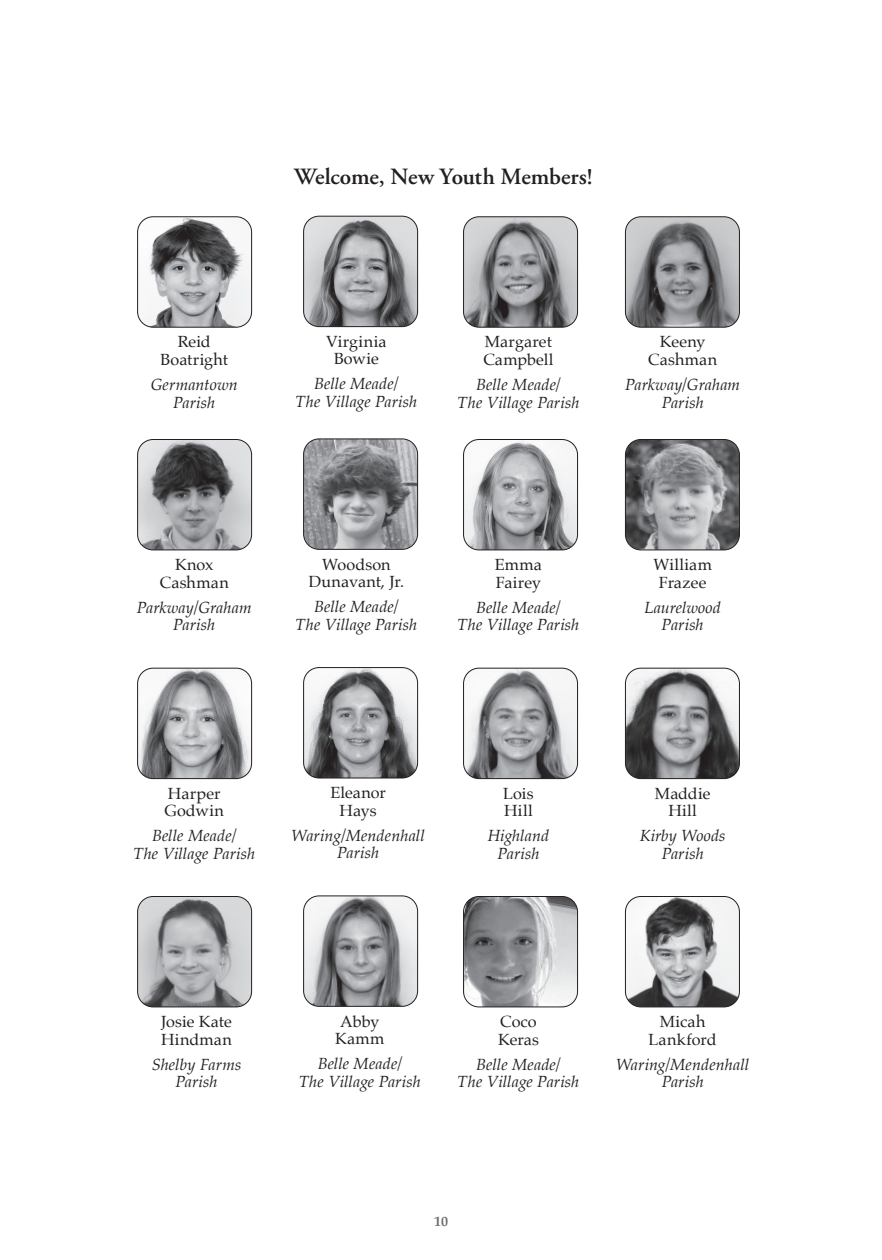
<style>
.page{position:relative;width:882px;height:1260px;background:#fff}
.page>*{position:absolute;margin:0;border:0;box-sizing:border-box;transform-origin:0 0}
.t1{font:600 23.28px "Adobe Garamond Pro";letter-spacing:-.01em;color:#231f20}
.t2{font:italic 16.1px/17.5px "Palatino";letter-spacing:.005em;color:#231f20;text-align:center}
.t3{font:16.1px/17.5px "Palatino";letter-spacing:.005em;color:#231f20;text-align:center}
.t4{font:700 14px "Palatino";color:#6c6d70}
</style>
<div class="page">
<img style="left:138px;top:217px;width:114px;height:110px">
<div style="left:137px;top:217px;width:115px;height:110px;border:1px solid #231f20;border-radius:15px"></div>
<img style="left:625px;top:217px;width:114px;height:110px">
<div style="left:625px;top:217px;width:115px;height:110px;border:1px solid #231f20;border-radius:15px"></div>
<img style="left:464px;top:217px;width:114px;height:110px">
<div style="left:463px;top:217px;width:115px;height:110px;border:1px solid #231f20;border-radius:15px"></div>
<img style="left:304px;top:216px;width:114px;height:111px">
<div style="left:303px;top:216px;width:115px;height:111px;border:1px solid #231f20;border-radius:15px"></div>
<img style="left:138px;top:440px;width:114px;height:110px">
<div style="left:137px;top:439px;width:115px;height:111px;border:1px solid #231f20;border-radius:15px"></div>
<img style="left:625px;top:440px;width:114px;height:110px">
<div style="left:625px;top:439px;width:115px;height:111px;border:1px solid #231f20;border-radius:15px"></div>
<img style="left:464px;top:440px;width:114px;height:110px">
<div style="left:463px;top:439px;width:115px;height:111px;border:1px solid #231f20;border-radius:15px"></div>
<img style="left:304px;top:439px;width:114px;height:110px">
<div style="left:303px;top:439px;width:115px;height:111px;border:1px solid #231f20;border-radius:15px"></div>
<img style="left:138px;top:668px;width:114px;height:111px">
<div style="left:137px;top:668px;width:115px;height:111px;border:1px solid #231f20;border-radius:15px"></div>
<img style="left:625px;top:668px;width:114px;height:111px">
<div style="left:625px;top:668px;width:115px;height:111px;border:1px solid #231f20;border-radius:15px"></div>
<img style="left:464px;top:668px;width:114px;height:111px">
<div style="left:463px;top:668px;width:115px;height:111px;border:1px solid #231f20;border-radius:15px"></div>
<img style="left:304px;top:668px;width:114px;height:110px">
<div style="left:303px;top:667px;width:115px;height:111px;border:1px solid #231f20;border-radius:15px"></div>
<img style="left:138px;top:896px;width:114px;height:111px">
<div style="left:137px;top:896px;width:115px;height:111px;border:1px solid #231f20;border-radius:15px"></div>
<img style="left:625px;top:896px;width:114px;height:111px">
<div style="left:625px;top:896px;width:115px;height:111px;border:1px solid #231f20;border-radius:15px"></div>
<img style="left:464px;top:896px;width:114px;height:111px">
<div style="left:463px;top:896px;width:115px;height:111px;border:1px solid #231f20;border-radius:15px"></div>
<img style="left:304px;top:896px;width:114px;height:110px">
<div style="left:303px;top:896px;width:115px;height:111px;border:1px solid #231f20;border-radius:15px"></div>
<h1 class="t1" style="left:294px;top:164px;width:300px">Welcome, New Youth Members!</h1>
<p class="t3" style="left:161px;top:333px;width:69px">Reid<br>Boatright</p>
<p class="t2" style="left:151px;top:376px;width:89px">Germantown<br>Parish</p>
<p class="t3" style="left:326px;top:332px;width:62px">Virginia<br>Bowie</p>
<p class="t2" style="left:296px;top:375px;width:123px">Belle Meade/<br>The Village Parish</p>
<p class="t3" style="left:483px;top:333px;width:72px;text-align:left">Margaret<br>Campbell</p>
<p class="t2" style="left:458px;top:376px;width:123px">Belle Meade/<br>The Village Parish</p>
<p class="t3" style="left:648px;top:333px;width:70px">Keeny<br>Cashman</p>
<p class="t2" style="left:625px;top:376px;width:116px">Parkway/Graham<br>Parish</p>
<p class="t3" style="left:160px;top:556px;width:70px">Knox<br>Cashman</p>
<p class="t2" style="left:137px;top:598px;width:116px">Parkway/Graham<br>Parish</p>
<p class="t3" style="left:309px;top:555px;width:95px">Woodson<br>Dunavant, Jr.</p>
<p class="t2" style="left:296px;top:598px;width:123px">Belle Meade/<br>The Village Parish</p>
<p class="t3" style="left:495px;top:556px;width:49px;text-align:left">Emma<br>Fairey</p>
<p class="t2" style="left:458px;top:598px;width:123px">Belle Meade/<br>The Village Parish</p>
<p class="t3" style="left:653px;top:556px;width:60px">William<br>Frazee</p>
<p class="t2" style="left:645px;top:598px;width:78px">Laurelwood<br>Parish</p>
<p class="t3" style="left:165px;top:784px;width:61px;text-align:left">Harper<br>Godwin</p>
<p class="t2" style="left:133px;top:827px;width:123px">Belle Meade/<br>The Village Parish</p>
<p class="t3" style="left:331px;top:784px;width:57px">Eleanor<br>Hays</p>
<p class="t2" style="left:291px;top:826px;width:135px">Waring/Mendenhall<br>Parish</p>
<p class="t3" style="left:503px;top:784px;width:32px;text-align:left">Lois<br>Hill</p>
<p class="t2" style="left:488px;top:827px;width:63px">Highland<br>Parish</p>
<p class="t3" style="left:655px;top:784px;width:57px">Maddie<br>Hill</p>
<p class="t2" style="left:640px;top:827px;width:87px">Kirby Woods<br>Parish</p>
<p class="t3" style="left:161px;top:1013px;width:72px;text-align:left">Josie Kate<br>Hindman</p>
<p class="t2" style="left:152px;top:1055px;width:91px">Shelby Farms<br>Parish</p>
<p class="t3" style="left:335px;top:1012px;width:51px">Abby<br>Kamm</p>
<p class="t2" style="left:299px;top:1055px;width:123px">Belle Meade/<br>The Village Parish</p>
<p class="t3" style="left:498px;top:1013px;width:42px;text-align:left">Coco<br>Keras</p>
<p class="t2" style="left:458px;top:1055px;width:123px">Belle Meade/<br>The Village Parish</p>
<p class="t3" style="left:649px;top:1013px;width:70px">Micah<br>Lankford</p>
<p class="t2" style="left:616px;top:1055px;width:135px">Waring/Mendenhall<br>Parish</p>
<p class="t4" style="left:434px;top:1209px;width:15px">10</p>
</div>
